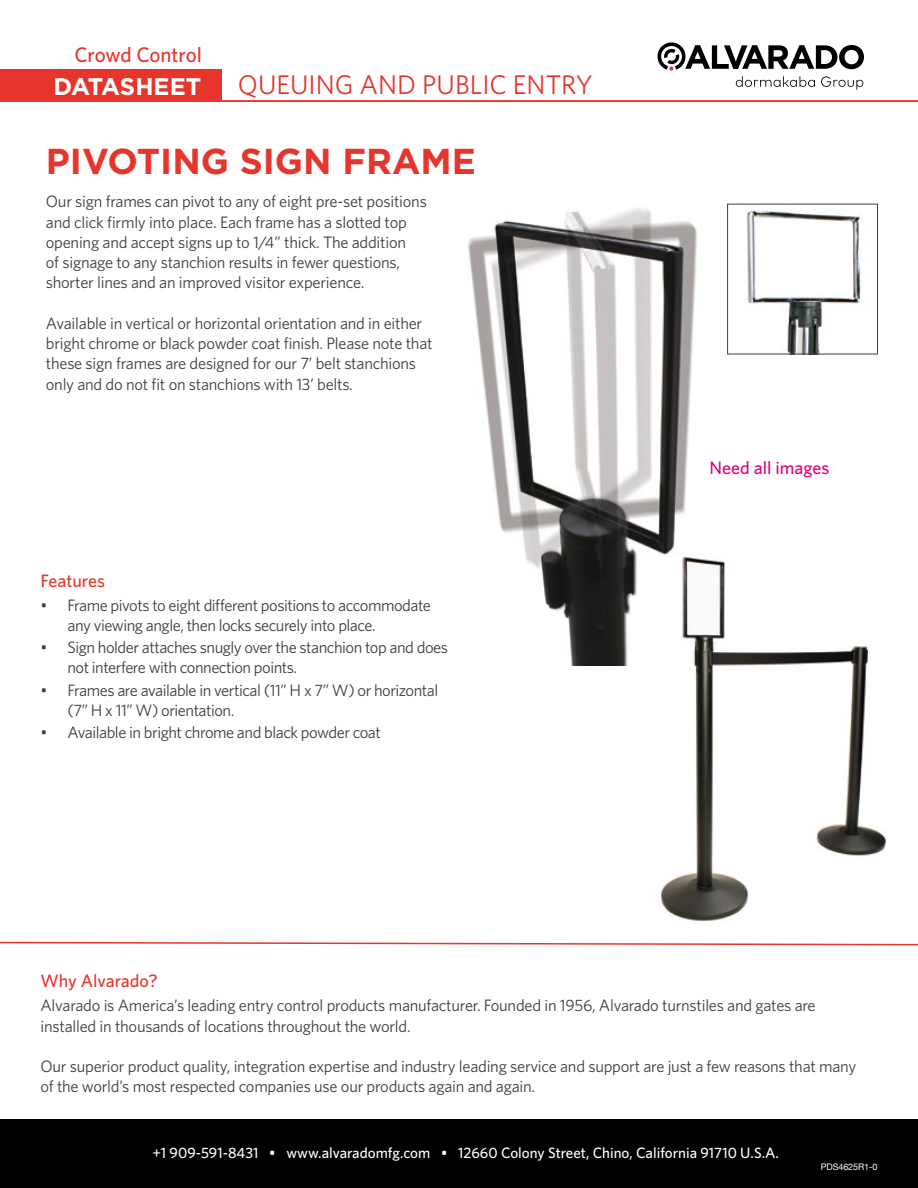
<style>
.page{position:relative;width:918px;height:1188px;background:#fff}
.page>*{position:absolute;margin:0;border:0;box-sizing:border-box;transform-origin:0 0}
.t1{font:700 36px "Gotham";color:#e5352d}
.t2{font:27px "Whitney";color:#e5352d}
.t3{font:700 24px "Gotham";letter-spacing:-.005em;color:#fff}
.t4{font:500 21px "Whitney";letter-spacing:-.005em;color:#e5352d}
.t5{font:500 18px "Whitney";color:#e5352d}
.t6{font:500 18px "Whitney";color:#e2007a}
.t7{font:16.5px/20.2px "Whitney";letter-spacing:-.015em;color:#3e3d40}
.t8{font:500 15px "Whitney";color:#fff}
.t9{font:9px "Helvetica Neue";letter-spacing:-.01em;color:#fff}
</style>
<div class="page">
<div style="left:0;top:69px;width:221px;height:33px;background:#e5352d"></div>
<svg style="left:221px;top:101px;width:697px;height:1px"></svg>
<svg style="left:657px;top:42px;width:207px;height:48px"></svg>
<div style="left:0;top:1119px;width:918px;height:69px;background:#000"></div>
<svg style="left:0;top:941px;width:918px;height:5px"></svg>
<img style="left:468px;top:208px;width:358px;height:458px">
<img style="left:645px;top:538px;width:242px;height:383px">
<img style="left:729px;top:208px;width:133px;height:144px">
<div style="left:727px;top:204px;width:151px;height:150px;border:1px solid #3e3d40"></div>
<p class="t4" style="left:74px;top:41px;width:129px">Crowd Control</p>
<h3 class="t3" style="left:54px;top:70px;width:149px">DATASHEET</h3>
<h2 class="t2" style="left:238px;top:67px;width:356px">QUEUING AND PUBLIC ENTRY</h2>
<h1 class="t1" style="left:46px;top:137px;width:431px">PIVOTING SIGN FRAME</h1>
<p class="t7" style="left:46px;top:191px;width:383px">Our sign frames can pivot to any of eight pre-set positions and click firmly into place. Each frame has a slotted top opening and accept signs up to 1/4” thick. The addition<br>of signage to any stanchion results in fewer questions, shorter lines and an improved visitor experience.</p>
<p class="t7" style="left:46px;top:313px;width:388px">Available in vertical or horizontal orientation and in either bright chrome or black powder coat finish. Please note that these sign frames are designed for our 7’ belt stanchions only and do not fit on stanchions with 13’ belts.</p>
<p class="t5" style="left:40px;top:569px;width:66px">Features</p>
<p class="t7" style="left:67px;top:595px;width:365px;line-height:19.8px;text-indent:-27px">• Frame pivots to eight different positions to accommodate any viewing angle, then locks securely into place.</p>
<p class="t7" style="left:67px;top:637px;width:382px;line-height:19.8px;text-indent:-27px">• Sign holder attaches snugly over the stanchion top and does not interfere with connection points.</p>
<p class="t7" style="left:67px;top:680px;width:372px;line-height:19.8px;text-indent:-27px">• Frames are available in vertical (11” H x 7” W) or horizontal (7” H x 11” W) orientation.</p>
<p class="t7" style="left:40px;top:722px;width:342px">• Available in bright chrome and black powder coat</p>
<p class="t6" style="left:710px;top:456px;width:121px">Need all images</p>
<p class="t5" style="left:40px;top:968px;width:119px">Why Alvarado?</p>
<p class="t7" style="left:40px;top:995px;width:777px">Alvarado is America’s leading entry control products manufacturer. Founded in 1956, Alvarado turnstiles and gates are installed in thousands of locations throughout the world.</p>
<p class="t7" style="left:40px;top:1056px;width:817px">Our superior product quality, integration expertise and industry leading service and support are just a few reasons that many of the world’s most respected companies use our products again and again.</p>
<p class="t8" style="left:152px;top:1143px;width:628px">+1 909-591-8431 • www.alvaradomfg.com • 12660 Colony Street, Chino, California 91710 U.S.A.</p>
<p class="t9" style="left:821px;top:1160px;width:58px">PDS4625R1-0</p>
</div>
